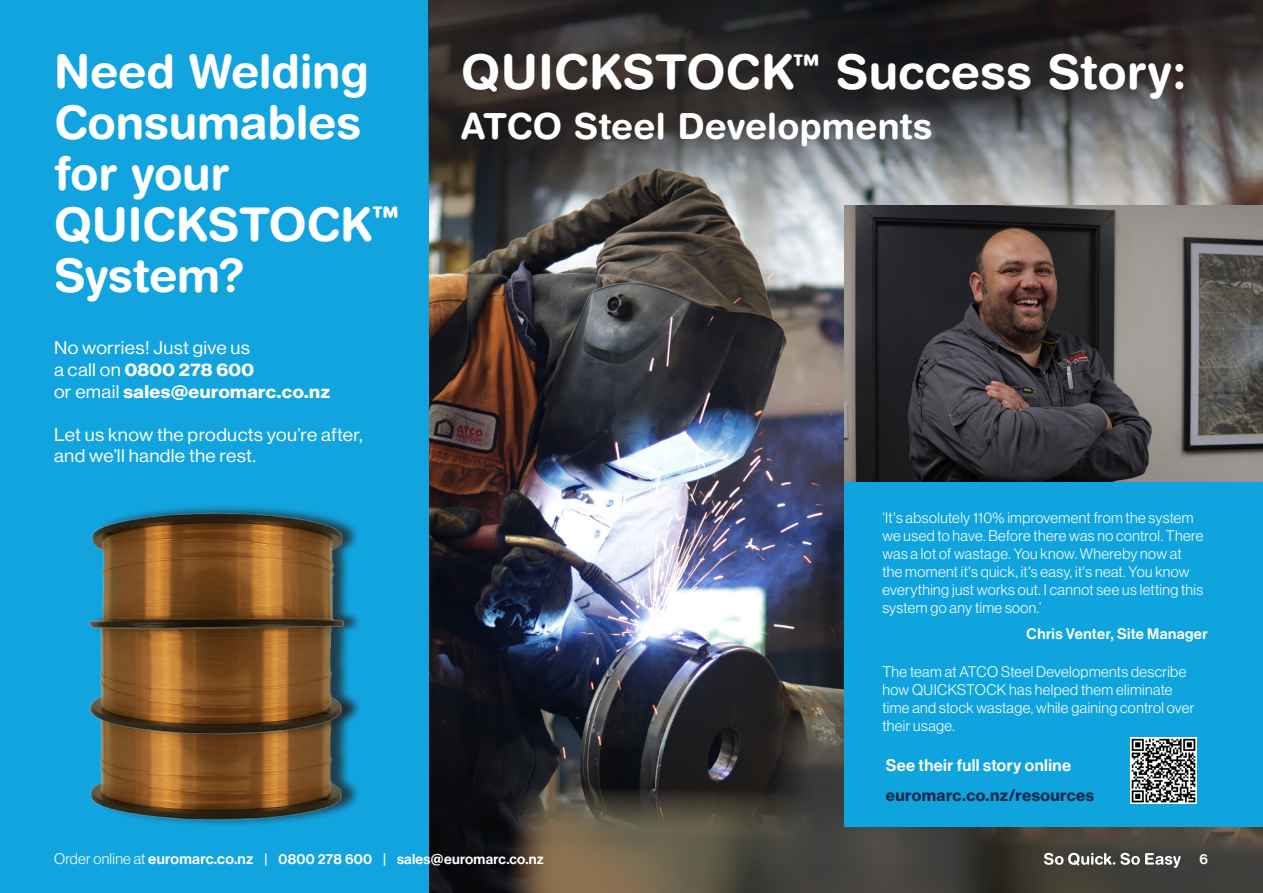
<style>
.page{position:relative;width:1263px;height:893px;background:#fff}
.page>*{position:absolute;margin:0;border:0;box-sizing:border-box;transform-origin:0 0}
.FREE{font:700 48px "Helvetica Rounded LT Std";letter-spacing:.005em;color:#fff}
.FREE-2{font:700 46.5px/51px "Helvetica Rounded LT Std";letter-spacing:-.005em;color:#fff}
.FREE-3{font:700 36px "Helvetica Rounded LT Std";letter-spacing:.005em;color:#fff}
.Body__Bullets{font:18px/21.6px "Neue Haas Display";letter-spacing:.015em;color:#fff;scale:1.07 1}
.FREE-4{font:700 16.5px "Neue Haas Display";letter-spacing:.025em;color:#142b4f}
.FREE-5{font:16.5px "Neue Haas Display Mediu";letter-spacing:.025em;color:#fff}
.FREE-6{font:300 15px/18px "Neue Haas Display";letter-spacing:.025em;color:#fff}
.FREE-7{font:15px "Neue Haas Display Mediu";letter-spacing:.03em;color:#fff}
.t1{font:14.25px "Neue Haas Display Mediu";letter-spacing:.02em;color:#fff}
.s1{font-weight:700}
.s2{font-family:"Neue Haas Display";font-weight:300;font-size:15px}
.s3{font-size:15px}
</style>
<div class="page">
<img style="left:428px;top:249px;width:835px;height:644px">
<div style="left:0;top:0;width:428px;height:893px;background:#12a4de"></div>
<svg style="left:428px;top:0;width:835px;height:249px;background:#4e4c4c"></svg>
<img style="left:90px;top:780px;width:268px;height:45px">
<img style="left:99px;top:724px;width:250px;height:56px">
<img style="left:89px;top:506px;width:270px;height:218px">
<div style="left:844px;top:481px;width:419px;height:346px;background:#0fa4de"></div>
<img style="left:1130px;top:738px;width:66px;height:65px">
<img style="left:844px;top:206px;width:419px;height:275px">
<svg style="left:1044px;top:853px;width:137px;height:15px"></svg>
<p class="FREE-2" style="left:54px;top:45px;width:347px">Need Welding<br>Consumables for your<br>QUICKSTOCK<sup>™<br></sup>System?</p>
<p class="Body__Bullets" style="left:54px;top:337px;width:260px">No worries! Just give us<br>a call on <span class="s1">0800 278 600<br></span>or email <span class="s1">sales@euromarc.co.nz</span></p>
<p class="Body__Bullets" style="left:54px;top:424px;width:290px">Let us know the products you’re after, and we’ll handle the rest.</p>
<p class="FREE" style="left:461px;top:43px;width:727px">QUICKSTOCK<sup>™</sup> Success Story:</p>
<p class="FREE-3" style="left:461px;top:104px;width:473px">ATCO Steel Developments</p>
<p class="FREE-6" style="left:882px;top:509px;width:323px">‘It's absolutely 110% improvement from the system we used to have. Before there was no control. There was a lot of wastage. You know. Whereby now at the moment it's quick, it's easy, it's neat. You know everything just works out. I cannot see us letting this system go any time soon.’</p>
<p class="FREE-7" style="left:1027px;top:625px;width:183px">Chris Venter, Site Manager</p>
<p class="FREE-6" style="left:882px;top:662px;width:314px">The team at ATCO Steel Developments describe how QUICKSTOCK has helped them eliminate time and stock wastage, while gaining control over their usage.</p>
<p class="FREE-5" style="left:886px;top:755px;width:187px">See their full story online</p>
<p class="FREE-4" style="left:886px;top:786px;width:210px">euromarc.co.nz/resources</p>
<p class="t1" style="left:54px;top:851px;width:491px"><span class="s2">Order online at</span> <span class="s3">euromarc.co.nz</span> | 0800 278 600 | sales@euromarc.co.nz</p>
<p class="t1" style="left:1199px;top:851px;width:10px">6</p>
</div>
